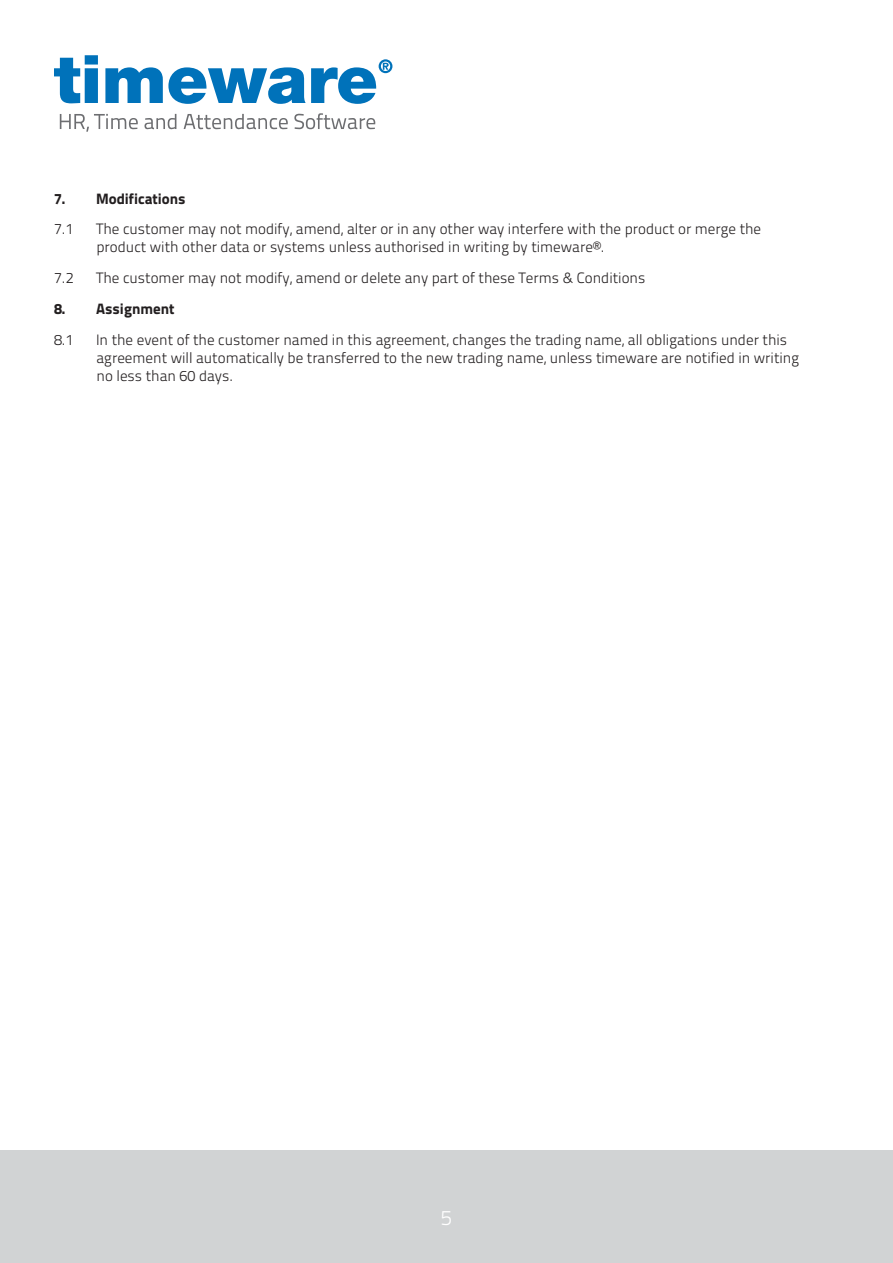
<style>
.page{position:relative;width:893px;height:1263px;background:#fff}
.page>*{position:absolute;margin:0;border:0;box-sizing:border-box;transform-origin:0 0}
.t1{font:21px "Titillium Text 22 L 250 wt";color:#fff}
.t2{font:15px/18px "Titillium Text 22 L 250 wt";color:#231f20}
.t3{font:15px "Titillium Text 22 L 999 wt";color:#231f20}
</style>
<div class="page">
<div style="left:0;top:1150px;width:893px;height:113px;background:#d1d3d4"></div>
<svg style="left:54px;top:55px;width:338px;height:49px"></svg>
<svg style="left:60px;top:113px;width:315px;height:19px"></svg>
<p class="t3" style="left:54px;top:187px;width:133px">7. Modifications</p>
<p class="t2" style="left:54px;top:219px;width:21px">7.1</p>
<p class="t2" style="left:96px;top:219px;width:667px">The customer may not modify, amend, alter or in any other way interfere with the product or merge the product with other data or systems unless authorised in writing by timeware®.</p>
<p class="t2" style="left:54px;top:268px;width:21px">7.2</p>
<p class="t2" style="left:96px;top:268px;width:551px">The customer may not modify, amend or delete any part of these Terms &amp; Conditions</p>
<p class="t3" style="left:54px;top:297px;width:122px">8. Assignment</p>
<p class="t2" style="left:54px;top:330px;width:21px">8.1</p>
<p class="t2" style="left:96px;top:330px;width:705px">In the event of the customer named in this agreement, changes the trading name, all obligations under this agreement will automatically be transferred to the new trading name, unless timeware are notified in writing no less than 60 days.</p>
<h1 class="t1" style="left:441px;top:1202px;width:13px">5</h1>
</div>
